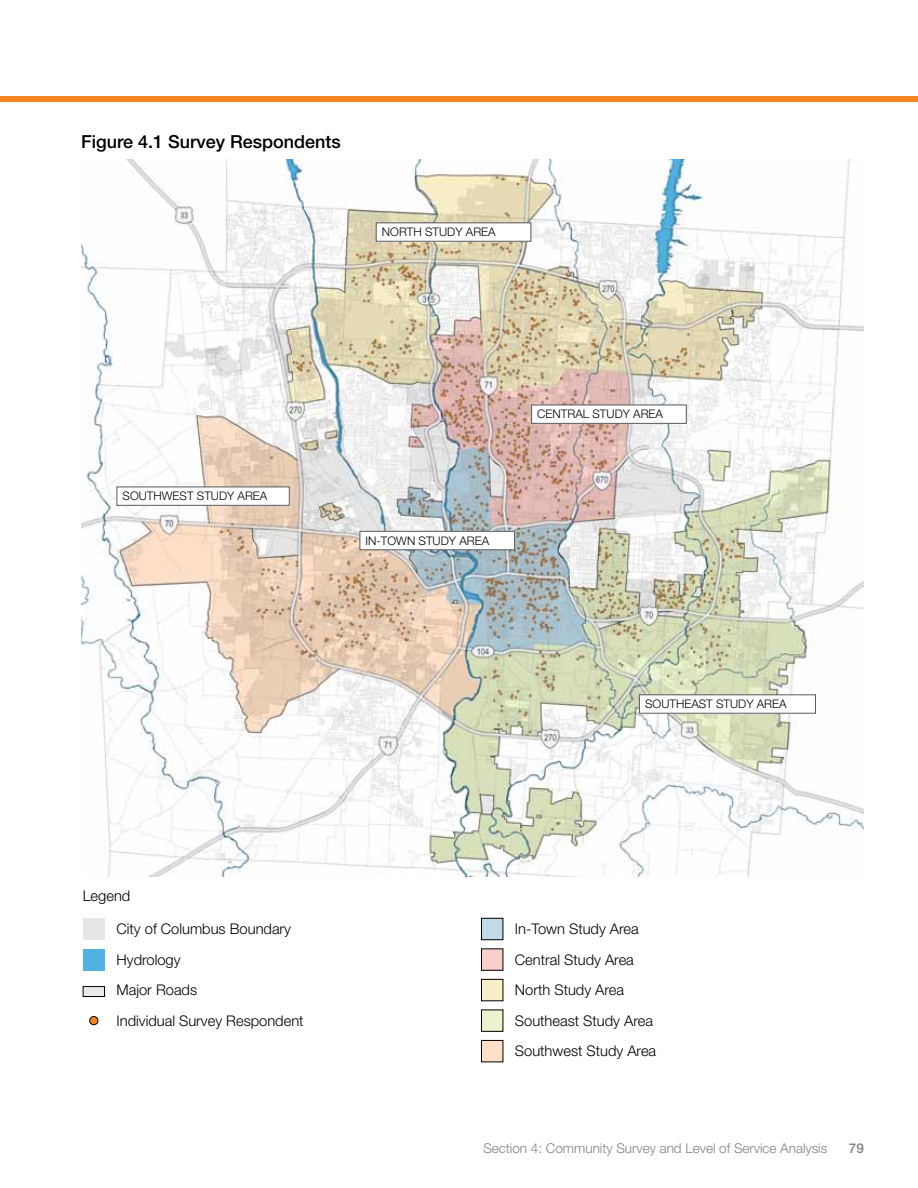
<style>
.page{position:relative;width:918px;height:1188px;background:#fff}
.page>*{position:absolute;margin:0;border:0;box-sizing:border-box;transform-origin:0 0}
.t1{font:500 18px "Helvetica Neue LT Std";color:#000}
.t2{font:300 14.7px/30.6px "Helvetica Neue LT Std";color:#000}
.t3{font:300 13.5px "Helvetica Neue LT Std";color:#808285}
.t4{font:500 13.5px "Helvetica Neue LT Std";color:#808285}
.t5{font:300 11.85px "Helvetica Neue LT Std";color:#000}
</style>
<div class="page">
<div style="left:0;top:96px;width:918px;height:6px;background:#f48520"></div>
<img style="left:81px;top:159px;width:783px;height:718px">
<div style="left:83px;top:918px;width:22px;height:22px;background:#e6e6e6"></div>
<div style="left:83px;top:949px;width:22px;height:21px;background:#51b1e1"></div>
<div style="left:83px;top:987px;width:22px;height:10px;background:#e8e9eb"></div>
<div style="left:83px;top:986px;width:22px;height:11px;border:1px solid #000"></div>
<div style="left:90px;top:1017px;width:8px;height:8px;background:#f48520;border-radius:50%"></div>
<div style="left:90px;top:1016px;width:8px;height:9px;border:1px solid #000;border-radius:50%"></div>
<div style="left:482px;top:918px;width:21px;height:22px;background:#c0dae6"></div>
<div style="left:482px;top:949px;width:21px;height:21px;background:#f8cfc9"></div>
<div style="left:482px;top:1010px;width:21px;height:21px;background:#eaf3cd"></div>
<div style="left:482px;top:979px;width:21px;height:22px;background:#f8efc8"></div>
<div style="left:482px;top:1040px;width:21px;height:22px;background:#fce0c7"></div>
<div style="left:481px;top:918px;width:22px;height:22px;border:1px solid #000"></div>
<div style="left:481px;top:948px;width:22px;height:23px;border:1px solid #000"></div>
<div style="left:481px;top:1010px;width:22px;height:22px;border:1px solid #000"></div>
<div style="left:481px;top:979px;width:22px;height:22px;border:1px solid #000"></div>
<div style="left:481px;top:1040px;width:22px;height:22px;border:1px solid #000"></div>
<div style="left:376px;top:223px;width:155px;height:18px;background:#fff"></div>
<div style="left:376px;top:222px;width:155px;height:20px;border:1px solid #58595b"></div>
<div style="left:532px;top:405px;width:154px;height:18px;background:#fff"></div>
<div style="left:531px;top:405px;width:156px;height:19px;border:1px solid #58595b"></div>
<div style="left:360px;top:531px;width:155px;height:19px;background:#fff"></div>
<div style="left:360px;top:531px;width:155px;height:19px;border:1px solid #58595b"></div>
<div style="left:117px;top:487px;width:172px;height:18px;background:#fff"></div>
<div style="left:117px;top:487px;width:173px;height:19px;border:1px solid #58595b"></div>
<div style="left:639px;top:695px;width:177px;height:18px;background:#fff"></div>
<div style="left:639px;top:694px;width:177px;height:20px;border:1px solid #58595b"></div>
<p class="t1" style="left:81px;top:131px;width:261px">Figure 4.1 Survey Respondents</p>
<p class="t5" style="left:382px;top:225px;width:115px">NORTH STUDY AREA</p>
<p class="t5" style="left:123px;top:489px;width:146px">SOUTHWEST STUDY AREA</p>
<p class="t5" style="left:366px;top:533px;width:125px">IN-TOWN STUDY AREA</p>
<p class="t5" style="left:537px;top:407px;width:127px">CENTRAL STUDY AREA</p>
<p class="t5" style="left:645px;top:697px;width:143px">SOUTHEAST STUDY AREA</p>
<p class="t2" style="left:83px;top:880px;width:49px">Legend</p>
<p class="t2" style="left:117px;top:913px;width:176px">City of Columbus Boundary<br>Hydrology<br>Major Roads</p>
<p class="t2" style="left:117px;top:1005px;width:189px">Individual Survey Respondent</p>
<p class="t2" style="left:515px;top:913px;width:125px">In-Town Study Area<br>Central Study Area</p>
<p class="t2" style="left:515px;top:975px;width:111px">North Study Area</p>
<p class="t2" style="left:515px;top:1005px;width:140px">Southeast Study Area</p>
<p class="t2" style="left:515px;top:1036px;width:143px">Southwest Study Area</p>
<p class="t3" style="left:483px;top:1140px;width:345px">Section 4: Community Survey and Level of Service Analysis</p>
<p class="t4" style="left:849px;top:1140px;width:17px">79</p>
</div>
